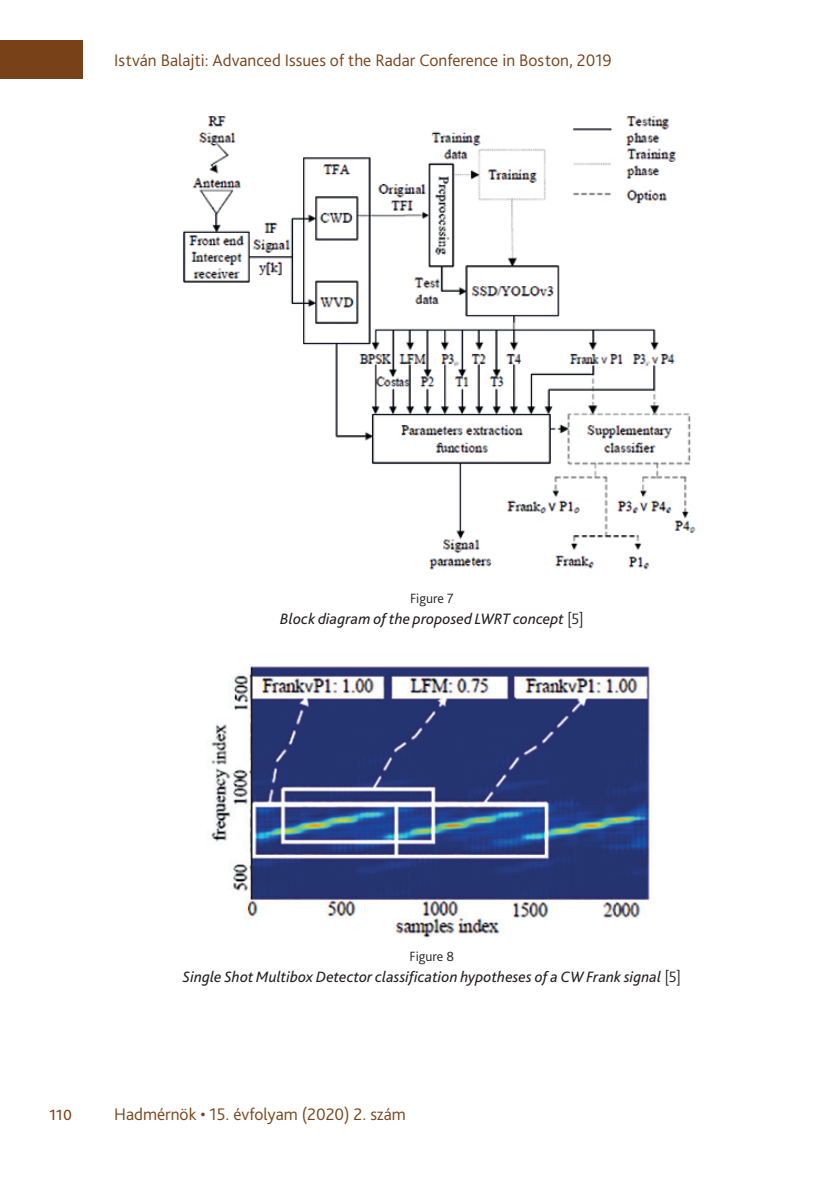
<style>
.page{position:relative;width:834px;height:1181px;background:#fff}
.page>*{position:absolute;margin:0;border:0;box-sizing:border-box;transform-origin:0 0}
.t1{font:300 19.25px "Bliss Pro";color:#784118}
.t2{font:300 17.5px "Bliss Pro";color:#784118}
._8_Ábra__képalárás{font:italic 15.75px "Bliss Pro";letter-spacing:.01em;color:#231f20}
._8_Ábra_címe{font:300 14px "Bliss Pro";color:#231f20}
.s1{font-weight:300;font-style:normal}
</style>
<div class="page">
<div style="left:0;top:41px;width:83px;height:38px;background:#784118"></div>
<img style="left:182px;top:116px;width:514px;height:454px">
<img style="left:211px;top:666px;width:439px;height:272px">
<p class="t2" style="left:114px;top:49px;width:499px">István Balajti: Advanced Issues of the Radar Conference in Boston, 2019</p>
<p class="_8_Ábra_címe" style="left:410px;top:590px;width:45px">Figure 7</p>
<p class="_8_Ábra__képalárás" style="left:280px;top:609px;width:304px">Block diagram of the proposed LWRT concept <span class="s1">[5]</span></p>
<p class="_8_Ábra_címe" style="left:409px;top:947px;width:46px">Figure 8</p>
<p class="_8_Ábra__képalárás" style="left:183px;top:966px;width:499px">Single Shot Multibox Detector classification hypotheses of a CW Frank signal <span class="s1">[5]</span></p>
<p class="t1" style="left:50px;top:1102px;width:24px">110</p>
<p class="t2" style="left:114px;top:1103px;width:293px">Hadmérnök • 15. évfolyam (2020) 2. szám</p>
</div>
